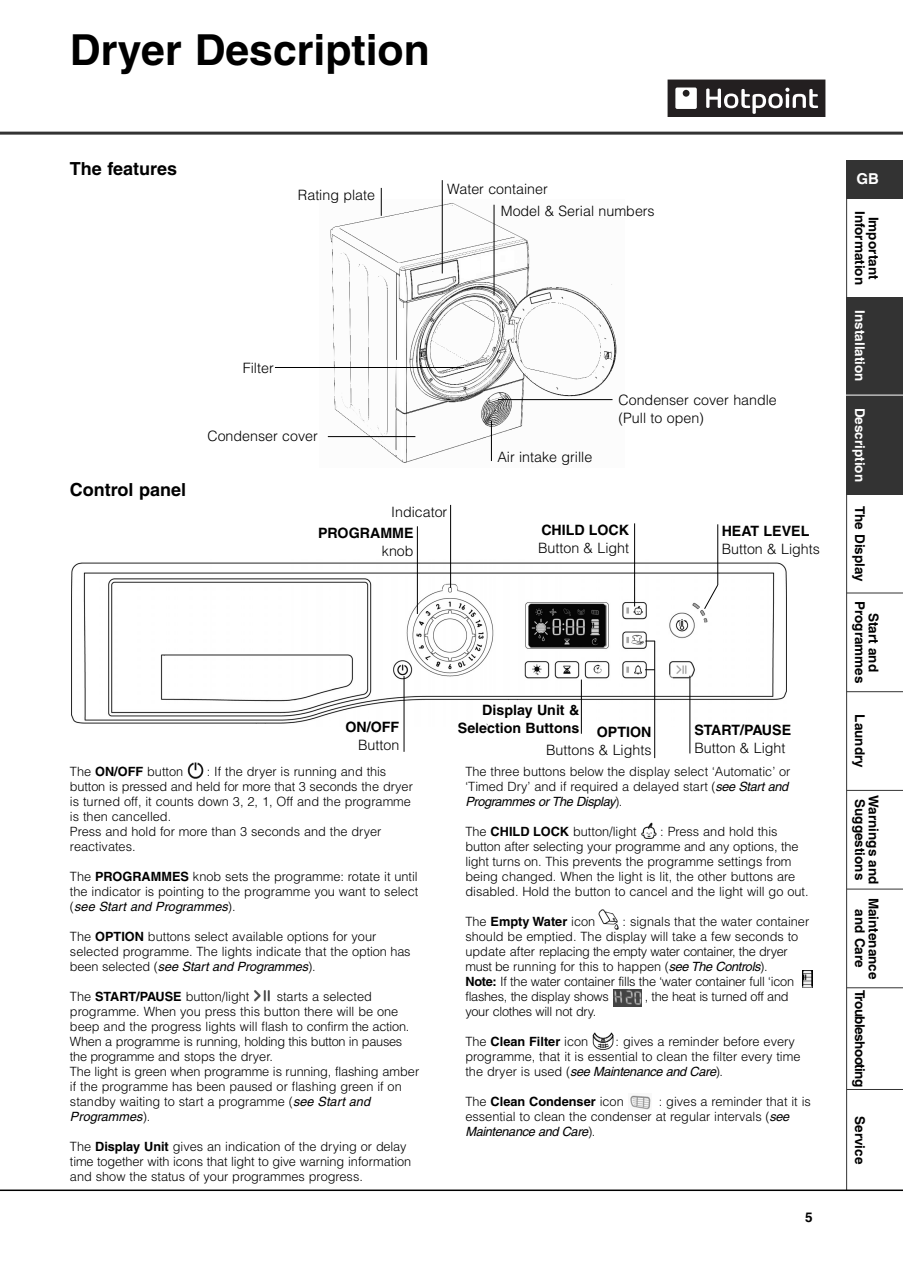
<style>
.page{position:relative;width:903px;height:1262px;background:#fff}
.page>*{position:absolute;margin:0;border:0;box-sizing:border-box;transform-origin:0 0}
.t1{font:700 42.75px "Helvetica";color:#000}
.t2{font:700 18px "Helvetica";color:#000}
.t3{font:700 15px "Helvetica";color:#fff}
.t4{font:300 14.25px/18px "Helvetica";color:#000}
.t5{font:700 14.25px/18px "Helvetica";color:#000;text-align:right}
.t6{font:700 13.5px/13.8px "Helvetica";color:#000;text-align:center}
.t7{font:700 13.5px "Helvetica";color:#fff}
.t8{font:700 13.5px "Helvetica";letter-spacing:-.04em;color:#000}
.t9{font:300 12.75px/15px "Helvetica";color:#000}
.t10{font:300 12.75px/15px "Helvetica";letter-spacing:-.02em;color:#000}
.t11{font:700 12.75px "Helvetica";color:#000}
.s1{font-weight:700}
.s2{font-weight:400;font-style:italic}
.s3{font-weight:300}
</style>
<div class="page">
<img style="left:630px;top:1095px;width:21px;height:14px">
<img style="left:613px;top:989px;width:29px;height:17px">
<img style="left:598px;top:909px;width:21px;height:20px">
<img style="left:593px;top:1032px;width:21px;height:17px">
<svg style="left:802px;top:970px;width:11px;height:18px"></svg>
<img style="left:802px;top:970px;width:10px;height:17px">
<hr style="left:0;top:132px;width:903px;height:3px;background:#333">
<div style="left:847px;top:391px;width:56px;height:103px;background:#333"></div>
<div style="left:847px;top:297px;width:56px;height:101px;background:#333"></div>
<div style="left:668px;top:80px;width:157px;height:37px;background:#231f20"></div>
<svg style="left:706px;top:88px;width:112px;height:26px"></svg>
<svg style="left:675px;top:87px;width:22px;height:22px"></svg>
<div style="left:847px;top:161px;width:56px;height:38px;background:#333"></div>
<hr style="left:846px;top:161px;width:1px;height:1029px;background:#333">
<hr style="left:847px;top:888px;width:56px;height:1px;background:#333">
<hr style="left:847px;top:987px;width:56px;height:1px;background:#333">
<hr style="left:847px;top:1089px;width:56px;height:1px;background:#333">
<hr style="left:847px;top:790px;width:56px;height:1px;background:#333">
<hr style="left:847px;top:691px;width:56px;height:1px;background:#333">
<hr style="left:847px;top:592px;width:56px;height:1px;background:#333">
<hr style="left:839px;top:395px;width:64px;height:1px;background:#fff">
<hr style="left:0;top:1189px;width:903px;height:1px;background:#000">
<img style="left:187px;top:762px;width:17px;height:16px">
<img style="left:254px;top:990px;width:16px;height:11px">
<img style="left:72px;top:559px;width:714px;height:167px">
<hr style="left:404px;top:676px;width:1px;height:75px;background:#000">
<hr style="left:417px;top:526px;width:1px;height:88px;background:#000">
<hr style="left:581px;top:679px;width:1px;height:54px;background:#000">
<hr style="left:634px;top:523px;width:1px;height:83px;background:#000">
<hr style="left:717px;top:524px;width:1px;height:61px;background:#000">
<hr style="left:690px;top:675px;width:1px;height:78px;background:#000">
<hr style="left:450px;top:505px;width:1px;height:83px;background:#000">
<svg style="left:704px;top:584px;width:14px;height:25px"></svg>
<img style="left:327px;top:199px;width:290px;height:264px">
<svg style="left:381px;top:188px;width:1px;height:28px"></svg>
<hr style="left:442px;top:180px;width:1px;height:93px;background:#000">
<hr style="left:494px;top:205px;width:1px;height:90px;background:#000">
<hr style="left:498px;top:399px;width:115px;height:1px;background:#000">
<hr style="left:491px;top:420px;width:1px;height:41px;background:#000">
<hr style="left:275px;top:367px;width:189px;height:1px;background:#000">
<hr style="left:328px;top:436px;width:87px;height:1px;background:#000">
<hr style="left:654px;top:641px;width:1px;height:117px;background:#000">
<img style="left:641px;top:822px;width:16px;height:16px">
<h1 class="t1" style="left:70px;top:35px;width:361px">Dryer Description</h1>
<h2 class="t2" style="left:70px;top:162px;width:109px">The features</h2>
<p class="t4" style="left:298px;top:187px;width:79px">Rating plate</p>
<p class="t4" style="left:447px;top:181px;width:102px">Water container</p>
<p class="t4" style="left:501px;top:203px;width:155px">Model &amp; Serial numbers</p>
<h2 class="t2" style="left:70px;top:483px;width:118px">Control panel</h2>
<p class="t4" style="left:243px;top:360px;width:32px">Filter</p>
<p class="t4" style="left:207px;top:428px;width:112px">Condenser cover</p>
<p class="t4" style="left:391px;top:504px;width:58px">Indicator</p>
<p class="t5" style="left:318px;top:525px;width:97px">PROGRAMME</p>
<p class="t4" style="left:382px;top:543px;width:33px">knob</p>
<p class="t4" style="left:497px;top:449px;width:96px">Air intake grille</p>
<p class="t4" style="left:618px;top:392px;width:160px">Condenser cover handle (Pull to open)</p>
<p class="t5" style="left:541px;top:523px;width:89px">CHILD LOCK</p>
<p class="t4" style="left:538px;top:540px;width:93px">Button &amp; Light</p>
<p class="t5" style="left:722px;top:523px;width:89px">HEAT LEVEL</p>
<p class="t4" style="left:722px;top:541px;width:100px">Button &amp; Lights</p>
<p class="t5" style="left:345px;top:719px;width:55px">ON/OFF</p>
<p class="t4" style="left:358px;top:737px;width:43px">Button</p>
<p class="t5" style="left:458px;top:702px;width:123px">Display Unit &amp;<br>Selection Buttons</p>
<p class="t5" style="left:597px;top:724px;width:56px">OPTION</p>
<p class="t4" style="left:546px;top:742px;width:107px">Buttons &amp; Lights</p>
<p class="t5" style="left:694px;top:722px;width:98px">START/PAUSE</p>
<p class="t4" style="left:694px;top:739px;width:93px">Button &amp; Light</p>
<p class="t9" style="left:70px;top:765px;width:115px">The <span class="s1">ON/OFF</span> button</p>
<p class="t9" style="left:70px;top:765px;width:344px;text-indent:137px">: If the dryer is running and this button is pressed and held for more that 3 seconds the dryer is turned off, it counts down 3, 2, 1, Off and the programme is then cancelled.<br>Press and hold for more than 3 seconds and the dryer reactivates.</p>
<p class="t9" style="left:70px;top:870px;width:350px;text-align:justify">The <span class="s1">PROGRAMMES</span> knob sets the programme: rotate it until the indicator is pointing to the programme you want to select (<span class="s2">see Start and Programmes</span>).</p>
<p class="t9" style="left:70px;top:930px;width:342px">The <span class="s1">OPTION</span> buttons select available options for your selected programme. The lights indicate that the option has been selected (<span class="s2">see Start and Programmes</span>).</p>
<p class="t9" style="left:70px;top:990px;width:181px">The <span class="s1">START/PAUSE</span> button/light</p>
<p class="t9" style="left:70px;top:990px;width:351px;text-indent:207px">starts a selected programme. When you press this button there will be one beep and the progress lights will flash to confirm the action.<br>When a programme is running, holding this button in pauses the programme and stops the dryer.<br>The light is green when programme is running, flashing amber if the programme has been paused or flashing green if on standby waiting to start a programme (<span class="s2">see Start and Programmes</span>).</p>
<p class="t9" style="left:70px;top:1140px;width:343px">The <span class="s1">Display Unit</span> gives an indication of the drying or delay time together with icons that light to give warning information and show the status of your programmes progress.</p>
<p class="t9" style="left:465px;top:765px;width:326px">The three buttons below the display select ‘Automatic’ or ‘Timed Dry’ and if required a delayed start (<span class="s2">see Start and<br>Programmes or The Display</span>).</p>
<p class="t9" style="left:465px;top:825px;width:173px">The <span class="s1">CHILD LOCK</span> button/light</p>
<p class="t9" style="left:465px;top:825px;width:345px;text-indent:195px">: Press and hold this button after selecting your programme and any options, the light turns on. This prevents the programme settings from being changed. When the light is lit, the other buttons are disabled. Hold the button to cancel and the light will go out.</p>
<p class="t11" style="left:465px;top:916px;width:131px"><span class="s3">The</span> Empty Water <span class="s3">icon</span></p>
<p class="t10" style="left:465px;top:915px;width:345px;text-indent:157px">: signals that the water container should be emptied. The display will take a few seconds to update after replacing the empty water container, the dryer must be running for this to happen (<span class="s2">see The Controls</span>).<br><span class="s1">Note:</span> If the water container fills the ‘water container full ‘icon flashes, the display shows</p>
<p class="t10" style="left:645px;top:990px;width:145px">, the heat is turned off and</p>
<p class="t10" style="left:465px;top:1005px;width:132px">your clothes will not dry.</p>
<p class="t11" style="left:465px;top:1036px;width:124px"><span class="s3">The</span> Clean Filter <span class="s3">icon</span></p>
<p class="t9" style="left:465px;top:1035px;width:337px;text-indent:150px">: gives a reminder before every programme, that it is essential to clean the filter every time the dryer is used (<span class="s2">see Maintenance and Care</span>).</p>
<p class="t11" style="left:465px;top:1096px;width:160px"><span class="s3">The</span> Clean Condenser <span class="s3">icon</span></p>
<p class="t9" style="left:465px;top:1095px;width:347px;text-indent:193px">: gives a reminder that it is essential to clean the condenser at regular intervals (<span class="s2">see<br>Maintenance and Care</span>).</p>
<p class="t6" style="left:805px;top:1211px;width:9px">5</p>
<p class="t3" style="left:857px;top:173px;width:24px">GB</p>
<p class="t6" style="left:879px;top:211px;width:75px;rotate:90deg">Important<br>Information</p>
<p class="t7" style="left:865px;top:310px;width:73px;rotate:90deg">Installation</p>
<p class="t7" style="left:865px;top:407px;width:76px;rotate:90deg">Description</p>
<p class="t6" style="left:865px;top:505px;width:77px;rotate:90deg">The Display</p>
<p class="t6" style="left:879px;top:601px;width:84px;rotate:90deg">Start and<br>Programmes</p>
<p class="t6" style="left:865px;top:714px;width:55px;rotate:90deg">Laundry</p>
<p class="t6" style="left:865px;top:799px;width:82px;rotate:90deg">Suggestions</p>
<p class="t6" style="left:879px;top:795px;width:91px;rotate:90deg">Warnings and</p>
<p class="t6" style="left:879px;top:897px;width:83px;rotate:90deg">Maintenance and Care</p>
<p class="t8" style="left:865px;top:989px;width:99px;rotate:90deg">Troubleshooting</p>
<p class="t6" style="left:865px;top:1115px;width:50px;rotate:90deg">Service</p>
</div>
